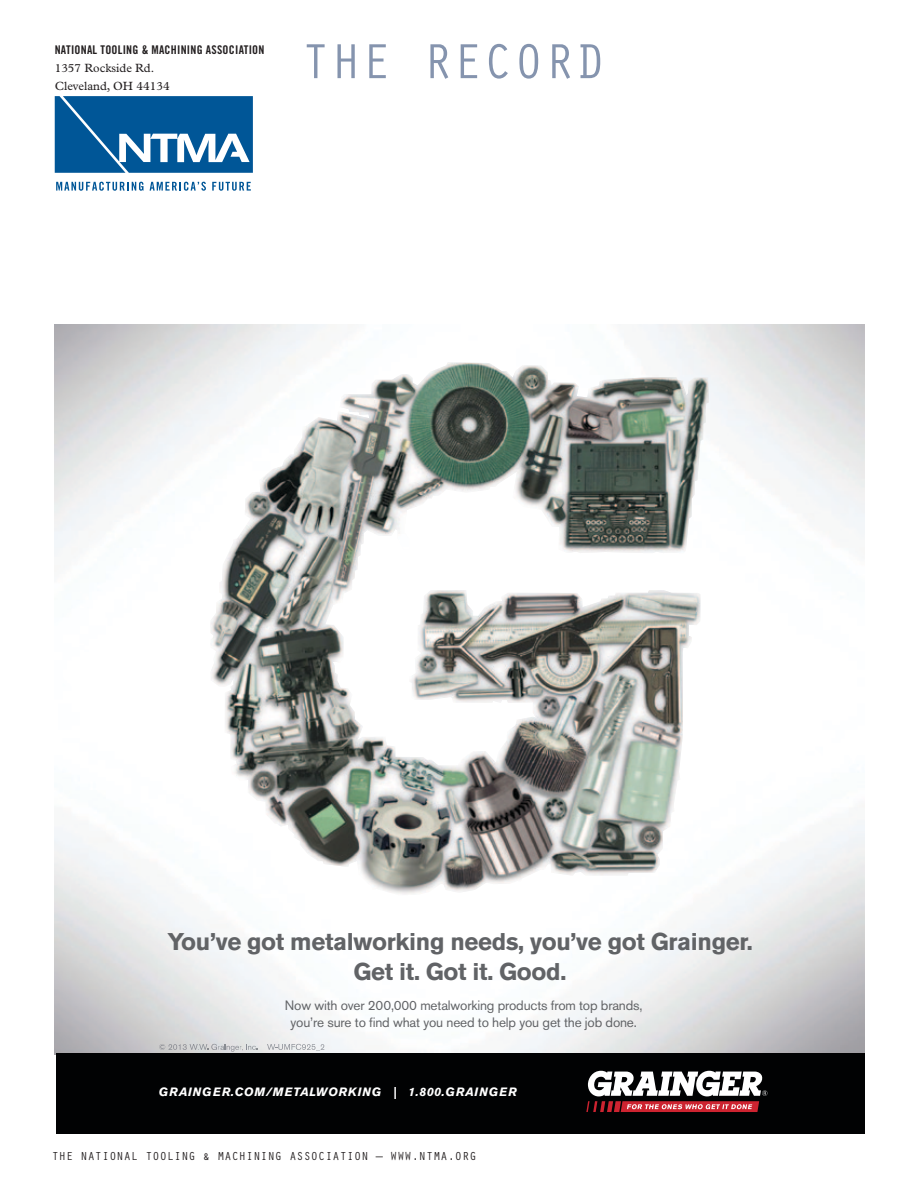
<style>
.page{position:relative;width:918px;height:1188px;background:#fff}
.page>*{position:absolute;margin:0;border:0;box-sizing:border-box;transform-origin:0 0}
.t1{font:700 24px/30px "Akzidenz Grotesk BE";letter-spacing:-.015em;color:#616366;text-align:center}
.t2{font:13.5px/16.5px "Akzidenz Grotesk BE";letter-spacing:-.015em;color:#616366;text-align:center}
.t3{font:12px "Orator Std";color:#231f20}
.t4{font:italic 700 12px "Akzidenz Grotesk BE";letter-spacing:.07em;color:#fff}
.t5{font:12px "Trade Gothic LT Std Bd Cn 20";letter-spacing:.02em;color:#231f20}
.t6{font:12px/18px "Plantin Std";color:#231f20}
</style>
<div class="page">
<svg style="left:56px;top:182px;width:88px;height:9px"></svg>
<svg style="left:150px;top:182px;width:56px;height:9px"></svg>
<svg style="left:212px;top:182px;width:39px;height:9px"></svg>
<svg style="left:55px;top:96px;width:198px;height:77px;background:#256fa6"></svg>
<svg style="left:307px;top:44px;width:293px;height:35px"></svg>
<img style="left:210px;top:362px;width:499px;height:533px">
<div style="left:56px;top:1053px;width:809px;height:81px;background:#010203"></div>
<svg style="left:586px;top:1071px;width:182px;height:41px"></svg>
<svg style="left:159px;top:1044px;width:99px;height:8px"></svg>
<svg style="left:267px;top:1044px;width:48px;height:6px"></svg>
<svg style="left:321px;top:1044px;width:3px;height:6px"></svg>
<p class="t5" style="left:55px;top:42px;width:111px">NATIONAL TOOLING &amp; MACHI</p>
<p class="t5" style="left:181px;top:42px;width:54px">NING ASSOCIATI</p>
<p class="t5" style="left:252px;top:42px;width:14px">ON</p>
<p class="t6" style="left:55px;top:59px;width:116px">1357 Rockside Rd.<br>Cleveland, OH 44134</p>
<h1 class="t1" style="left:168px;top:927px;width:587px">You’ve got metalworking needs, you’ve got Grainger.<br>Get it. Got it. Good.</h1>
<p class="t2" style="left:285px;top:997px;width:359px">Now with over 200,000 metalworking products from top brands, you’re sure to find what you need to help you get the job done.</p>
<p class="t4" style="left:159px;top:1085px;width:360px">GRAINGER.COM/METALWORKING | 1.800.GRAINGER</p>
<p class="t3" style="left:52px;top:1147px;width:426px">THE NATIONAL TOOLING &amp; MACHINING ASSOCIATION — WWW.NTMA.ORG</p>
</div>
